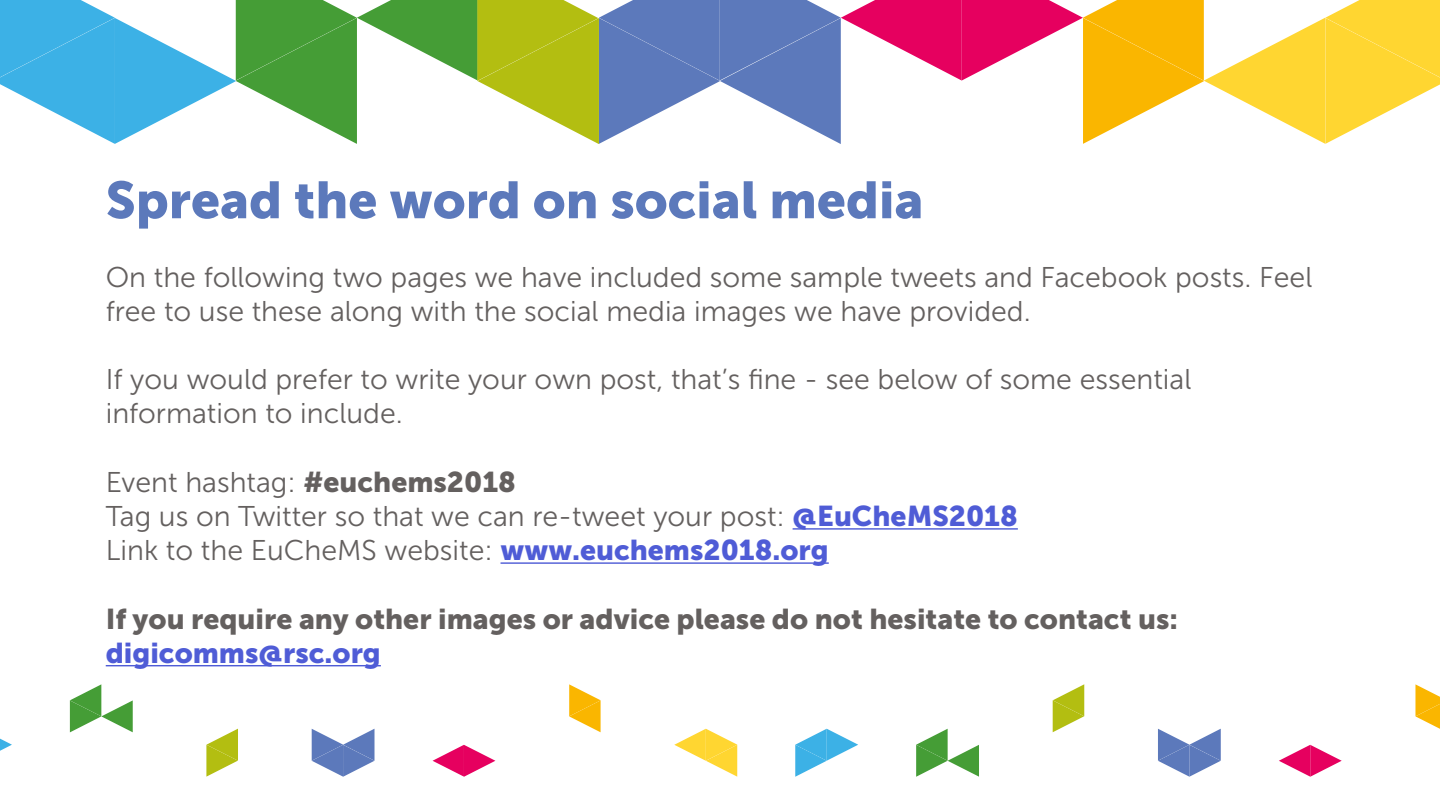
<style>
.page{position:relative;width:1440px;height:810px;background:#fff}
.page>*{position:absolute;margin:0;border:0;box-sizing:border-box;transform-origin:0 0}
.t1{font:51.75px "Museo Sans 900";color:#5c79bb}
.t2{font:28.5px/34.2px "Museo Sans 300";color:#64605f}
.t3{font:28.5px "Museo Sans 900";color:#64605f}
.t4{font:28.5px "Museo Sans 900";color:#4f5cd6}
.s1{font-family:"Museo Sans 900"}
.s2{font-family:"Museo Sans 900";color:#4f5cd6}
</style>
<div class="page">
<svg style="left:312px;top:729px;width:63px;height:48px"></svg>
<svg style="left:70px;top:684px;width:63px;height:48px"></svg>
<svg style="left:0;top:739px;width:12px;height:12px"></svg>
<svg style="left:433px;top:745px;width:62px;height:32px"></svg>
<svg style="left:569px;top:684px;width:32px;height:48px"></svg>
<svg style="left:674px;top:729px;width:63px;height:48px"></svg>
<svg style="left:206px;top:729px;width:32px;height:48px"></svg>
<svg style="left:1158px;top:729px;width:63px;height:48px"></svg>
<svg style="left:916px;top:729px;width:63px;height:48px"></svg>
<svg style="left:795px;top:729px;width:63px;height:48px"></svg>
<svg style="left:1279px;top:745px;width:63px;height:32px"></svg>
<svg style="left:1415px;top:684px;width:25px;height:45px"></svg>
<svg style="left:1053px;top:684px;width:31px;height:48px"></svg>
<hr style="left:793px;top:528px;width:225px;height:2px;background:#4f5cd6">
<hr style="left:501px;top:562px;width:328px;height:2px;background:#4f5cd6">
<hr style="left:106px;top:665px;width:275px;height:1px;background:#4f5cd6">
<svg style="left:0;top:0;width:1440px;height:144px"></svg>
<h1 class="t1" style="left:106px;top:171px;width:819px">Spread the word on social media</h1>
<p class="t2" style="left:106px;top:260px;width:1208px">On the following two pages we have included some sample tweets and Facebook posts. Feel free to use these along with the social media images we have provided.</p>
<p class="t2" style="left:106px;top:363px;width:1087px">If you would prefer to write your own post, that’s fine - see below of some essential information to include.</p>
<p class="t2" style="left:106px;top:465px;width:914px">Event hashtag: <span class="s1">#euchems2018<br></span>Tag us on Twitter so that we can re-tweet your post: <span class="s2">@EuCheMS2018<br></span>Link to the EuCheMS website: <span class="s2">www.euchems2018.org</span></p>
<p class="t3" style="left:106px;top:602px;width:1074px">If you require any other images or advice please do not hesitate to contact us:</p>
<p class="t4" style="left:106px;top:637px;width:277px">digicomms@rsc.org</p>
</div>
